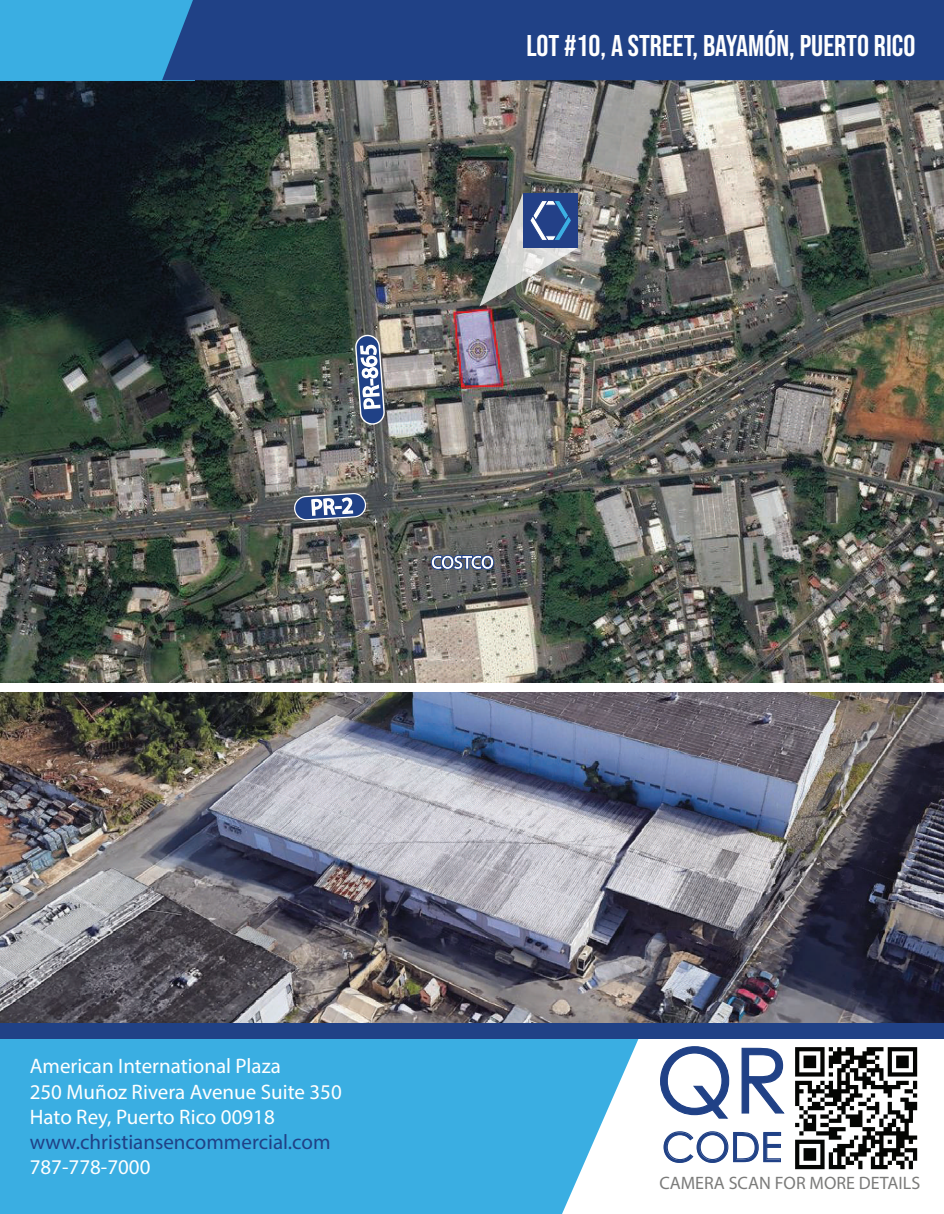
<style>
.page{position:relative;width:944px;height:1214px;background:#fff}
.page>*{position:absolute;margin:0;border:0;box-sizing:border-box;transform-origin:0 0}
.t1{font:90px "Century Gothic";color:#204186}
.t2{font:40.5px "Century Gothic";color:#204186}
.t3{font:30px "Bebas Neue";color:#fff}
.t4{font:22.5px "Myriad Pro";color:#fff}
.t5{font:21px/25.2px "Myriad Pro";color:#fff}
.t6{font:21px "Myriad Pro";color:#204186}
.t7{font:18px "Myriad Pro";color:#7b7b7a}
</style>
<div class="page">
<img style="left:0;top:80px;width:944px;height:602px">
<img style="left:0;top:692px;width:944px;height:331px">
<img style="left:786px;top:1038px;width:140px;height:132px">
<div style="left:0;top:1038px;width:638px;height:176px;background:#3aaee2"></div>
<svg style="left:660px;top:1046px;width:69px;height:73px"></svg>
<svg style="left:741px;top:1047px;width:44px;height:67px"></svg>
<svg style="left:663px;top:1131px;width:118px;height:32px"></svg>
<div style="left:0;top:1023px;width:944px;height:15px;background:#204186"></div>
<svg style="left:294px;top:493px;width:72px;height:27px;background:#677aa0"></svg>
<svg style="left:355px;top:335px;width:30px;height:113px;background:#748098"></svg>
<img style="left:479px;top:193px;width:98px;height:113px">
<svg style="left:430px;top:555px;width:64px;height:15px"></svg>
<div style="left:0;top:0;width:194px;height:80px;background:#3aaee2"></div>
<div style="left:162px;top:0;width:782px;height:80px;background:#204186"></div>
<p class="t4" style="left:358px;top:410px;width:67px;rotate:-94deg">PR-865</p>
<p class="t4" style="left:310px;top:494px;width:44px;rotate:-3deg">PR-2</p>
<h3 class="t3" style="left:526px;top:29px;width:390px">LOT #10, A STREET, BAYAMÓN, PUERTO RICO</h3>
<p class="t5" style="left:30px;top:1053px;width:313px">American International Plaza<br>250 Muñoz Rivera Avenue Suite 350<br>Hato Rey, Puerto Rico 00918</p>
<p class="t6" style="left:30px;top:1129px;width:302px">www.christiansencommercial.com</p>
<p class="t5" style="left:30px;top:1154px;width:122px">787-778-7000</p>
<h1 class="t1" style="left:655px;top:1017px;width:135px">QR</h1>
<h2 class="t2" style="left:662px;top:1118px;width:121px">CODE</h2>
<p class="t7" style="left:659px;top:1171px;width:262px">CAMERA SCAN FOR MORE DETAILS</p>
</div>
